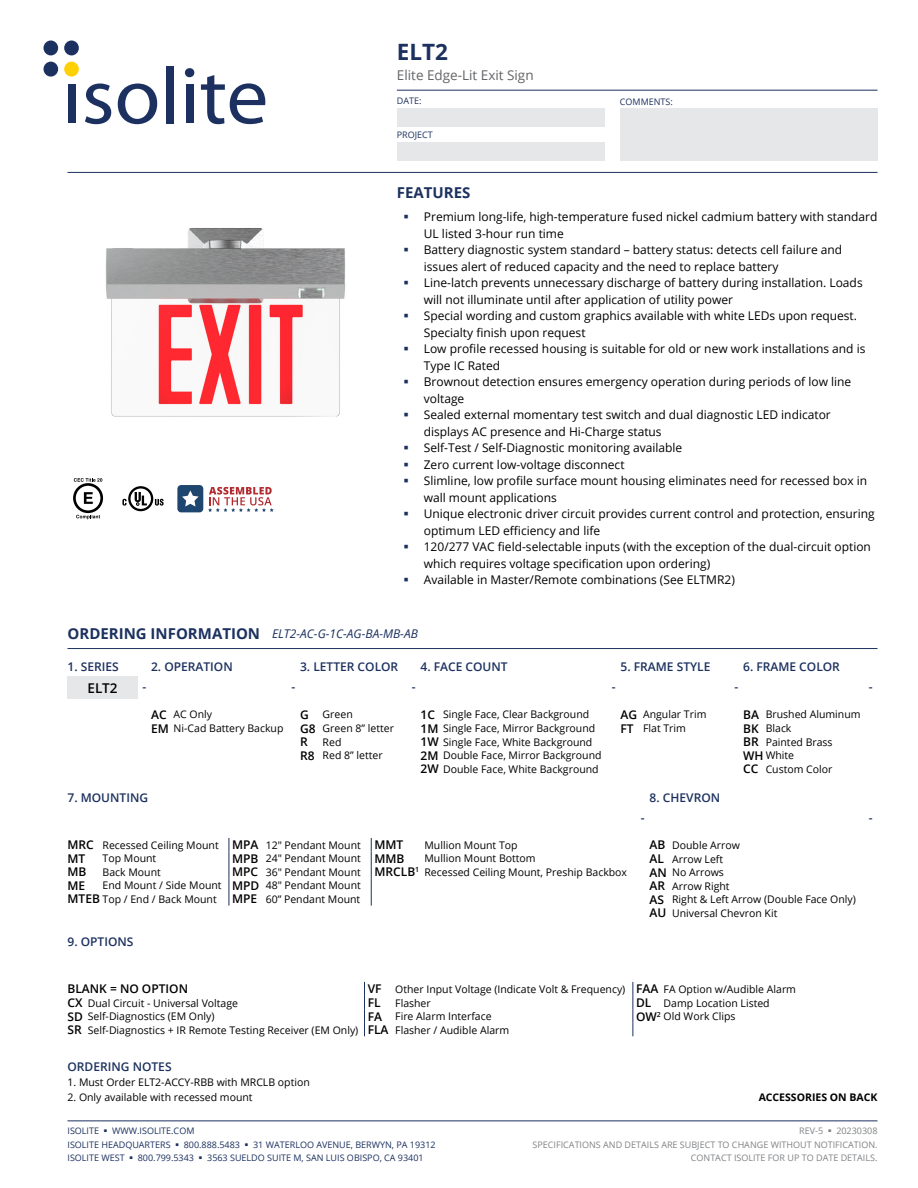
<style>
.page{position:relative;width:918px;height:1188px;background:#fff}
.page>*{position:absolute;margin:0;border:0;box-sizing:border-box;transform-origin:0 0}
.t1{font:700 22.5px "Open Sans";color:#1c315f}
.t2{font:700 15px "Open Sans";color:#1c315f}
.t3{font:13.5px "Open Sans";color:#636466}
.t4{font:600 13.5px "Open Sans";color:#000}
.t5{font:12px/16.5px "Open Sans";color:#000}
.t6{font:600 12px "Open Sans";color:#1c315f}
.t7{font:italic 12px "Open Sans";color:#1c315f}
.t8{font:600 12px "Open Sans";color:#000}
.t9{font:10.5px/13.5px "Open Sans";color:#000}
.t10{font:700 10.5px "Open Sans";color:#000}
.t11{font:9px/13.5px "Open Sans";color:#1c315f}
.t12{font:9px/13.5px "Open Sans";color:#808285;text-align:right}
.s1{font-weight:700;font-style:normal;font-size:15px}
.s2{font-weight:600;font-size:12px}
</style>
<div class="page">
<div style="left:397px;top:108px;width:208px;height:19px;background:#e6e7e8"></div>
<div style="left:397px;top:142px;width:208px;height:19px;background:#e6e7e8"></div>
<div style="left:620px;top:108px;width:258px;height:53px;background:#e6e7e8"></div>
<hr style="left:397px;top:90px;width:481px;height:1px;background:#1c315f">
<hr style="left:68px;top:172px;width:810px;height:1px;background:#1c315f">
<div style="left:68px;top:84px;width:7px;height:39px;background:#1c315f"></div>
<svg style="left:85px;top:84px;width:26px;height:40px"></svg>
<svg style="left:118px;top:84px;width:39px;height:40px"></svg>
<div style="left:166px;top:66px;width:8px;height:57px;background:#1c315f"></div>
<div style="left:185px;top:68px;width:9px;height:9px;background:#1c315f;border-radius:50%"></div>
<div style="left:186px;top:84px;width:7px;height:39px;background:#1c315f"></div>
<svg style="left:201px;top:75px;width:64px;height:49px"></svg>
<div style="left:44px;top:40px;width:14px;height:15px;background:#1c315f;border-radius:50%"></div>
<div style="left:64px;top:40px;width:15px;height:15px;background:#1c315f;border-radius:50%"></div>
<div style="left:44px;top:62px;width:14px;height:15px;background:#1c315f;border-radius:50%"></div>
<div style="left:64px;top:62px;width:15px;height:15px;background:#fed107;border-radius:50%"></div>
<hr style="left:68px;top:1120px;width:810px;height:1px;background:#1c315f">
<hr style="left:68px;top:648px;width:810px;height:1px;background:#1c315f">
<div style="left:68px;top:676px;width:70px;height:23px;background:#e6e7e8"></div>
<svg style="left:364px;top:982px;width:1px;height:54px"></svg>
<svg style="left:633px;top:982px;width:1px;height:54px"></svg>
<svg style="left:229px;top:838px;width:1px;height:68px"></svg>
<svg style="left:371px;top:838px;width:1px;height:68px"></svg>
<svg style="left:122px;top:486px;width:42px;height:25px"></svg>
<svg style="left:73px;top:478px;width:30px;height:41px"></svg>
<img style="left:105px;top:228px;width:241px;height:189px">
<div style="left:177px;top:485px;width:26px;height:27px;background:#1f466f;border-radius:4px"></div>
<svg style="left:182px;top:490px;width:17px;height:17px"></svg>
<svg style="left:208px;top:487px;width:66px;height:25px"></svg>
<h1 class="t1" style="left:397px;top:36px;width:53px">ELT2</h1>
<p class="t3" style="left:397px;top:66px;width:138px">Elite Edge-Lit Exit Sign</p>
<p class="t11" style="left:397px;top:93px;width:26px">DATE:</p>
<p class="t11" style="left:620px;top:95px;width:55px">COMMENTS:</p>
<p class="t11" style="left:397px;top:127px;width:38px">PROJECT</p>
<p class="t2" style="left:397px;top:182px;width:75px">FEATURES</p>
<p class="t5" style="left:424px;top:208px;width:455px">Premium long-life, high-temperature fused nickel cadmium battery with standard UL listed 3-hour run time<br>Battery diagnostic system standard – battery status: detects cell failure and issues alert of reduced capacity and the need to replace battery<br>Line-latch prevents unnecessary discharge of battery during installation. Loads will not illuminate until after application of utility power<br>Special wording and custom graphics available with white LEDs upon request.<br>Specialty finish upon request<br>Low profile recessed housing is suitable for old or new work installations and is Type IC Rated<br>Brownout detection ensures emergency operation during periods of low line voltage<br>Sealed external momentary test switch and dual diagnostic LED indicator displays AC presence and Hi-Charge status<br>Self-Test / Self-Diagnostic monitoring available<br>Zero current low-voltage disconnect<br>Slimline, low profile surface mount housing eliminates need for recessed box in wall mount applications<br>Unique electronic driver circuit provides current control and protection, ensuring optimum LED efficiency and life<br>120/277 VAC field-selectable inputs (with the exception of the dual-circuit option which requires voltage specification upon ordering)<br>Available in Master/Remote combinations (See ELTMR2)</p>
<p class="t7" style="left:68px;top:625px;width:352px"><span class="s1">ORDERING INFORMATION</span> ELT2-AC-G-1C-AG-BA-MB-AB</p>
<p class="t6" style="left:67px;top:659px;width:53px">1. SERIES</p>
<p class="t4" style="left:87px;top:679px;width:32px">ELT2</p>
<p class="t6" style="left:151px;top:659px;width:83px">2. OPERATION</p>
<p class="t6" style="left:621px;top:659px;width:91px">5. FRAME STYLE</p>
<p class="t6" style="left:743px;top:659px;width:98px">6. FRAME COLOR</p>
<p class="t6" style="left:300px;top:659px;width:100px">3. LETTER COLOR</p>
<p class="t6" style="left:421px;top:659px;width:89px">4. FACE COUNT</p>
<p class="t6" style="left:142px;top:679px;width:5px">-</p>
<p class="t6" style="left:291px;top:679px;width:5px">-</p>
<p class="t6" style="left:412px;top:679px;width:5px">-</p>
<p class="t6" style="left:612px;top:679px;width:5px">-</p>
<p class="t6" style="left:734px;top:679px;width:5px">-</p>
<p class="t6" style="left:869px;top:679px;width:5px">-</p>
<p class="t9" style="left:151px;top:708px;width:134px"><span class="s2">AC</span> AC Only<br><span class="s2">EM</span> Ni-Cad Battery Backup</p>
<p class="t9" style="left:621px;top:708px;width:87px"><span class="s2">AG</span> Angular Trim<br><span class="s2">FT</span> Flat Trim</p>
<p class="t9" style="left:743px;top:708px;width:119px"><span class="s2">BA</span> Brushed Aluminum<br><span class="s2">BK</span> Black<br><span class="s2">BR</span> Painted Brass<br><span class="s2">WH</span> White<br><span class="s2">CC</span> Custom Color</p>
<p class="t9" style="left:300px;top:708px;width:95px"><span class="s2">G</span> Green<br><span class="s2">G8</span> Green 8” letter<br><span class="s2">R</span> Red<br><span class="s2">R8</span> Red 8” letter</p>
<p class="t9" style="left:421px;top:708px;width:183px"><span class="s2">1C</span> Single Face, Clear Background <span class="s2">1M</span> Single Face, Mirror Background <span class="s2">1W</span> Single Face, White Background <span class="s2">2M</span> Double Face, Mirror Background <span class="s2">2W</span> Double Face, White Background</p>
<p class="t6" style="left:68px;top:789px;width:82px">7. MOUNTING</p>
<p class="t6" style="left:650px;top:789px;width:72px">8. CHEVRON</p>
<p class="t9" style="left:68px;top:838px;width:337px"><span class="s2">MRC</span> Recessed Ceiling Mount <span class="s2">MPA</span> 12" Pendant Mount <span class="s2">MMT</span></p>
<p class="t9" style="left:424px;top:838px;width:95px">Mullion Mount Top</p>
<p class="t8" style="left:68px;top:850px;width:19px">MT</p>
<p class="t9" style="left:103px;top:851px;width:55px">Top Mount</p>
<p class="t9" style="left:232px;top:851px;width:174px"><span class="s2">MPB</span> 24" Pendant Mount <span class="s2">MMB</span></p>
<p class="t9" style="left:424px;top:851px;width:113px">Mullion Mount Bottom</p>
<p class="t8" style="left:68px;top:864px;width:20px">MB</p>
<p class="t9" style="left:103px;top:865px;width:60px">Back Mount</p>
<p class="t9" style="left:232px;top:865px;width:396px"><span class="s2">MPC</span> 36" Pendant Mount <span class="s2">MRCLB</span><sup>1</sup> Recessed Ceiling Mount, Preship Backbox</p>
<p class="t8" style="left:68px;top:877px;width:19px">ME</p>
<p class="t9" style="left:68px;top:879px;width:295px;text-indent:35px">End Mount / Side Mount <span class="s2">MPD</span> 48" Pendant Mount<br><span class="s2">MTEB</span> Top / End / Back Mount</p>
<p class="t9" style="left:232px;top:892px;width:130px"><span class="s2">MPE</span> 60” Pendant Mount</p>
<p class="t6" style="left:68px;top:933px;width:67px">9. OPTIONS</p>
<p class="t6" style="left:641px;top:809px;width:5px">-</p>
<p class="t6" style="left:869px;top:809px;width:5px">-</p>
<p class="t9" style="left:650px;top:838px;width:208px"><span class="s2">AB</span> Double Arrow<br><span class="s2">AL</span> Arrow Left<br><span class="s2">AN</span> No Arrows<br><span class="s2">AR</span> Arrow Right<br><span class="s2">AS</span> Right &amp; Left Arrow (Double Face Only)<br><span class="s2">AU</span> Universal Chevron Kit</p>
<p class="t8" style="left:68px;top:981px;width:122px">BLANK = NO OPTION</p>
<p class="t9" style="left:368px;top:982px;width:430px"><span class="s2">VF</span> Other Input Voltage (Indicate Volt &amp; Frequency) <span class="s2">FAA</span> FA Option w/Audible Alarm</p>
<p class="t9" style="left:68px;top:996px;width:172px"><span class="s2">CX</span> Dual Circuit - Universal Voltage</p>
<p class="t9" style="left:368px;top:996px;width:65px"><span class="s2">FL</span> Flasher</p>
<p class="t9" style="left:636px;top:996px;width:135px"><span class="s2">DL</span> Damp Location Listed</p>
<p class="t9" style="left:68px;top:1009px;width:149px"><span class="s2">SD</span> Self-Diagnostics (EM Only)</p>
<p class="t9" style="left:368px;top:1009px;width:125px"><span class="s2">FA</span> Fire Alarm Interface</p>
<p class="t9" style="left:636px;top:1009px;width:101px"><span class="s2">OW</span><sup>2</sup> Old Work Clips</p>
<p class="t9" style="left:68px;top:1023px;width:443px"><span class="s2">SR</span> Self-Diagnostics + IR Remote Testing Receiver (EM Only) <span class="s2">FLA</span> Flasher / Audible Alarm</p>
<p class="t6" style="left:68px;top:1059px;width:106px">ORDERING NOTES</p>
<p class="t9" style="left:68px;top:1075px;width:244px">1. Must Order ELT2-ACCY-RBB with MRCLB option</p>
<p class="t9" style="left:68px;top:1090px;width:187px">2. Only available with recessed mount</p>
<p class="t10" style="left:759px;top:1090px;width:120px">ACCESSORIES ON BACK</p>
<p class="t11" style="left:68px;top:1124px;width:370px">ISOLITE ▪ WWW.ISOLITE.COM<br>ISOLITE HEADQUARTERS ▪ 800.888.5483 ▪ 31 WATERLOO AVENUE, BERWYN, PA 19312<br>ISOLITE WEST ▪ 800.799.5343 ▪ 3563 SUELDO SUITE M, SAN LUIS OBISPO, CA 93401</p>
<p class="t12" style="left:533px;top:1124px;width:346px">REV-5 ▪ 20230308<br>SPECIFICATIONS AND DETAILS ARE SUBJECT TO CHANGE WITHOUT NOTIFICATION.<br>CONTACT ISOLITE FOR UP TO DATE DETAILS.</p>
</div>
